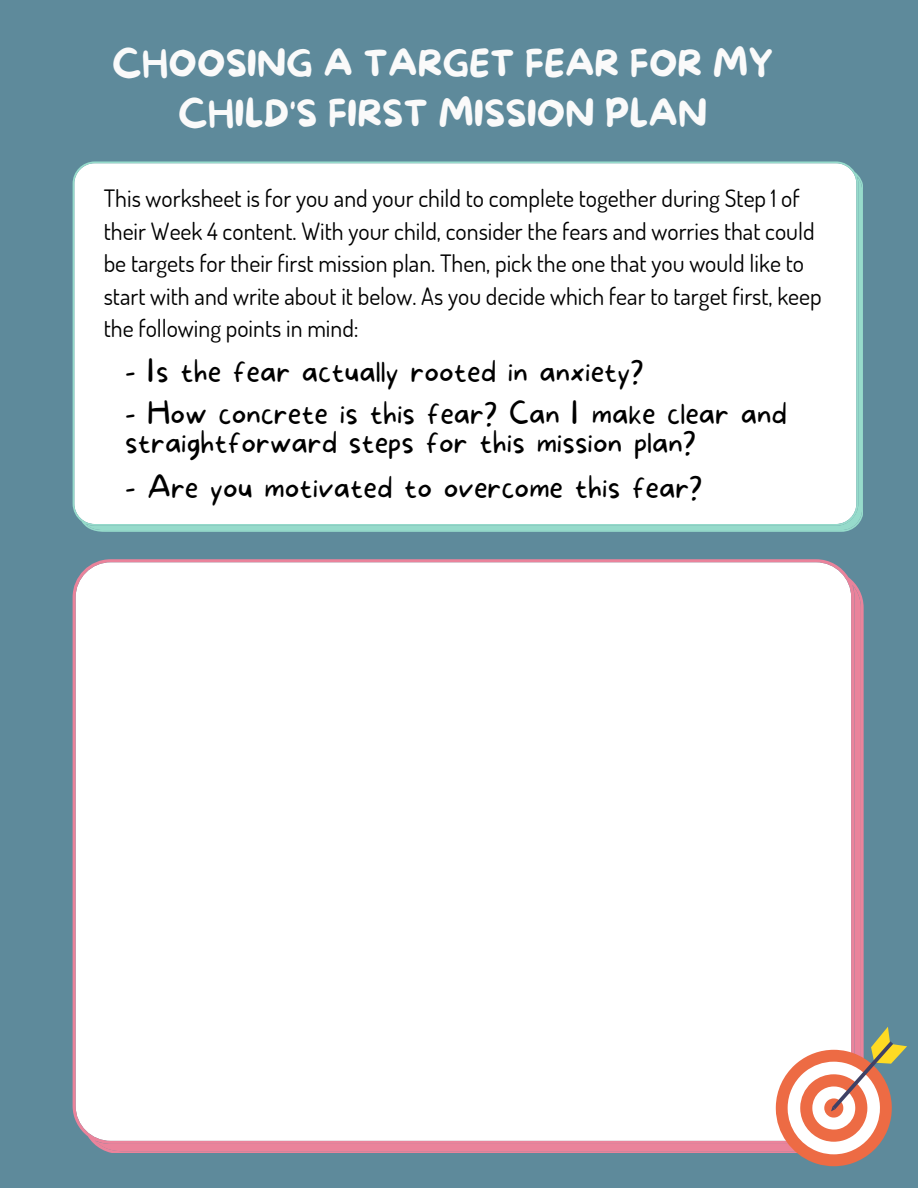
<style>
.page{position:relative;width:918px;height:1188px;background:#5e8a9b}
.page>*{position:absolute;margin:0;border:0;box-sizing:border-box;transform-origin:0 0}
.t1{font:36.6px/50.2px "More Sugar";color:#fafafa;text-align:center}
.t2{font:100 30px/29.2px "More Sugar";color:#000}
.t3{font:23.85px/32.7px "Dosis";color:#000}
</style>
<div class="page">
<div style="left:73px;top:161px;width:790px;height:371px;background:#fff"></div>
<div style="left:73px;top:559px;width:791px;height:594px;background:#fff"></div>
<svg style="left:776px;top:1027px;width:131px;height:139px"></svg>
<h1 class="t1" style="left:112px;top:40px;width:663px">CHOOSING A TARGET FEAR FOR MY<br>CHILD'S FIRST MISSION PLAN</h1>
<p class="t3" style="left:104px;top:181px;width:720px">This worksheet is for you and your child to complete together during Step 1 of their Week 4 content. With your child, consider the fears and worries that could be targets for their first mission plan. Then, pick the one that you would like to start with and write about it below. As you decide which fear to target first, keep the following points in mind:</p>
<p class="t2" style="left:125px;top:358px;width:520px">- Is the fear actually rooted in anxiety?</p>
<p class="t2" style="left:125px;top:400px;width:663px">- How concrete is this fear? Can I make clear and straightforward steps for this mission plan?</p>
<p class="t2" style="left:125px;top:474px;width:579px">- Are you motivated to overcome this fear?</p>
</div>
